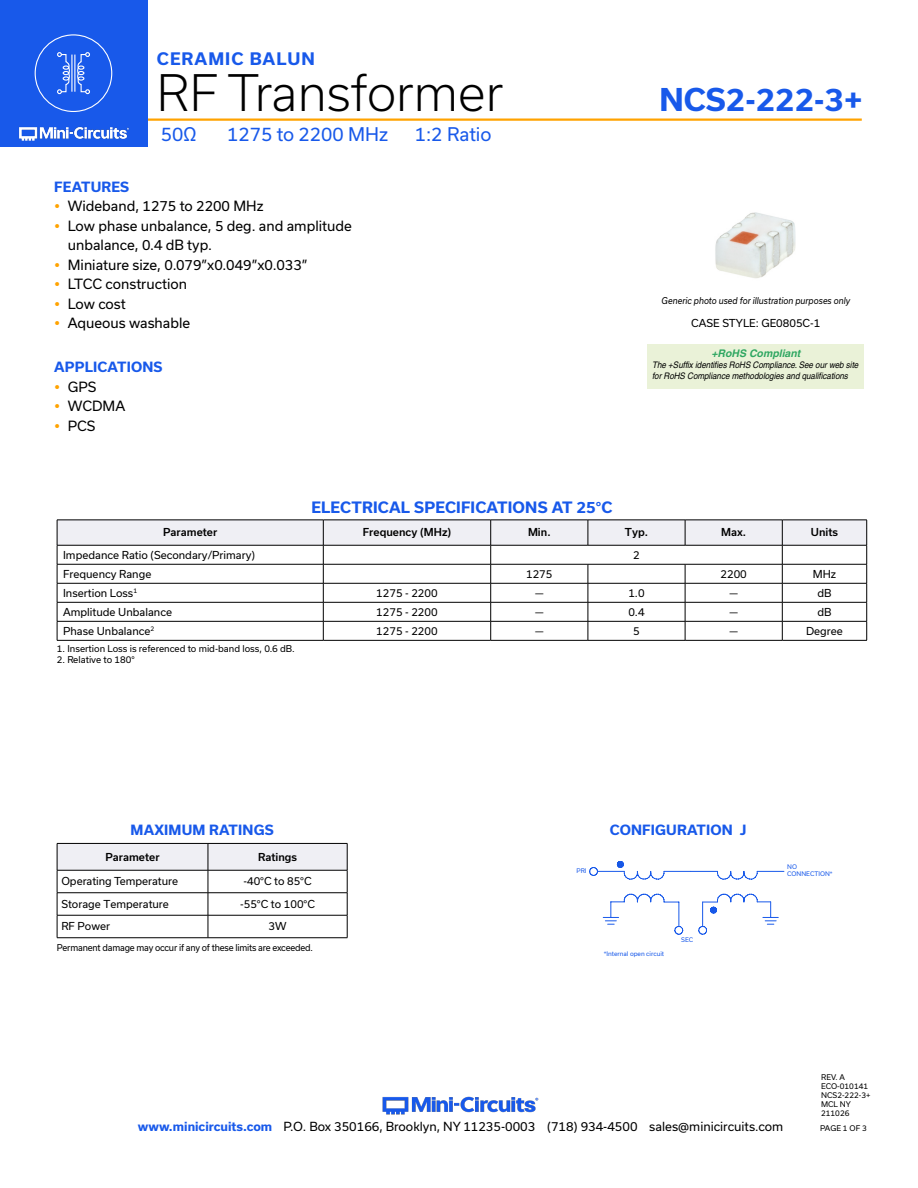
<style>
.page{position:relative;width:918px;height:1188px;background:#fff}
.page>*{position:absolute;margin:0;border:0;box-sizing:border-box;transform-origin:0 0}
.t1{font:300 48px "Usual";color:#000}
.t2{font:700 30px "Usual";color:#1859ea}
.Frequency{font:18px "Usual";color:#1859ea}
.t3{font:700 16.5px "Usual";letter-spacing:.065em;color:#1859ea}
.Blue_Headers{font:700 15px "Usual";letter-spacing:.015em;color:#1859ea}
.t4{font:13.5px/19.5px "Usual";color:#000}
.Blue_Headers-2{font:700 13.5px "Usual";letter-spacing:.015em;color:#1859ea}
.t5{font:12px "Usual";color:#000}
.Table_Body_Left_Just{font:10.5px "Usual";color:#000}
.Table_Body_Center{font:10.5px "Usual";color:#000}
.Table_Header_Center{font:500 10.5px "Usual";color:#000}
.t6{font:italic 700 10.5px "Helvetica";color:rgb(0 148 68/.8)}
.t7{font:italic 9px/10.8px "Helvetica";letter-spacing:-.005em;color:#000;scale:.9 1}
.Notes{font:9px "Usual";color:#000}
.Notes-2{font:9px "Usual";letter-spacing:-.02em;color:#000;scale:.95 1}
.t8{font:italic 9px "Usual";color:#000;scale:.9 1}
.Revision{font:7.5px "Usual";color:#000}
.t9{font:6px/7.4px "Usual";color:#1859ea}
.s1{font-weight:700;color:#1859ea}
</style>
<div class="page">
<hr style="left:129px;top:118px;width:733px;height:3px;background:#ffa300">
<div style="left:0;top:0;width:147px;height:147px;background:#1859ea"></div>
<hr style="left:917px;top:0;width:1px;height:147px;background:#1859ea">
<img style="left:19px;top:126px;width:110px;height:15px">
<img style="left:382px;top:1096px;width:157px;height:19px">
<div style="left:35px;top:34px;width:77px;height:78px;border:1px solid #fff;border-radius:50%"></div>
<svg style="left:57px;top:52px;width:13px;height:42px"></svg>
<svg style="left:77px;top:52px;width:13px;height:42px"></svg>
<hr style="left:71px;top:55px;width:1px;height:37px;background:#fff">
<hr style="left:74px;top:55px;width:1px;height:37px;background:#fff">
<svg style="left:57px;top:843px;width:291px;height:95px"></svg>
<hr style="left:57px;top:937px;width:151px;height:1px;background:#000">
<hr style="left:208px;top:937px;width:139px;height:1px;background:#000">
<div style="left:648px;top:344px;width:216px;height:45px;background:#eaf2d8"></div>
<svg style="left:57px;top:520px;width:810px;height:120px"></svg>
<hr style="left:491px;top:621px;width:97px;height:1px;background:#000">
<hr style="left:588px;top:621px;width:97px;height:1px;background:#000">
<hr style="left:685px;top:621px;width:97px;height:1px;background:#000">
<hr style="left:57px;top:640px;width:266px;height:1px;background:#000">
<hr style="left:323px;top:640px;width:168px;height:1px;background:#000">
<hr style="left:491px;top:640px;width:97px;height:1px;background:#000">
<hr style="left:588px;top:640px;width:97px;height:1px;background:#000">
<hr style="left:685px;top:640px;width:97px;height:1px;background:#000">
<hr style="left:782px;top:640px;width:85px;height:1px;background:#000">
<svg style="left:589px;top:861px;width:196px;height:74px"></svg>
<img style="left:715px;top:212px;width:81px;height:66px">
<p class="t3" style="left:157px;top:49px;width:160px">CERAMIC BALUN</p>
<h1 class="t1" style="left:157px;top:66px;width:348px">RF Transformer</h1>
<p class="Frequency" style="left:161px;top:124px;width:37px">50Ω</p>
<p class="Frequency" style="left:227px;top:124px;width:163px">1275 to 2200 MHz</p>
<p class="Frequency" style="left:415px;top:124px;width:78px">1:2 Ratio</p>
<p class="Blue_Headers-2" style="left:54px;top:179px;width:76px">FEATURES</p>
<p class="t4" style="left:68px;top:197px;width:197px">Wideband, 1275 to 2200 MHz</p>
<p class="t4" style="left:68px;top:216px;width:286px">Low phase unbalance, 5 deg. and amplitude unbalance, 0.4 dB typ.</p>
<p class="t4" style="left:68px;top:255px;width:241px">Miniature size, 0.079”x0.049”x0.033”</p>
<p class="t4" style="left:68px;top:275px;width:121px">LTCC construction</p>
<p class="t4" style="left:68px;top:294px;width:60px">Low cost</p>
<p class="t4" style="left:68px;top:314px;width:124px">Aqueous washable</p>
<p class="Blue_Headers-2" style="left:54px;top:360px;width:110px">APPLICATIONS</p>
<p class="t4" style="left:68px;top:377px;width:30px">GPS</p>
<p class="t4" style="left:68px;top:397px;width:59px">WCDMA</p>
<p class="t4" style="left:68px;top:416px;width:29px">PCS</p>
<p class="Blue_Headers" style="left:311px;top:499px;width:303px">ELECTRICAL SPECIFICATIONS AT 25°C</p>
<h2 class="t2" style="left:660px;top:83px;width:204px">NCS2-222-3+</h2>
<p class="t8" style="left:662px;top:295px;width:211px">Generic photo used for illustration purposes only</p>
<p class="Table_Body_Left_Just" style="left:691px;top:317px;width:131px">CASE STYLE: GE0805C-1</p>
<p class="t6" style="left:711px;top:347px;width:90px">+RoHS Compliant</p>
<p class="t7" style="left:652px;top:360px;width:231px">The +Suffix identifies RoHS Compliance. See our web site for RoHS Compliance methodologies and qualifications</p>
<p class="Table_Header_Center" style="left:163px;top:527px;width:56px">Parameter</p>
<p class="Table_Header_Center" style="left:363px;top:527px;width:90px">Frequency (MHz)</p>
<p class="Table_Header_Center" style="left:528px;top:527px;width:24px">Min.</p>
<p class="Table_Header_Center" style="left:625px;top:527px;width:25px">Typ.</p>
<p class="Table_Header_Center" style="left:721px;top:527px;width:26px">Max.</p>
<p class="Table_Header_Center" style="left:811px;top:527px;width:29px">Units</p>
<p class="Table_Body_Left_Just" style="left:63px;top:549px;width:194px">Impedance Ratio (Secondary/Primary)</p>
<p class="Table_Body_Center" style="left:633px;top:549px;width:8px">2</p>
<p class="Table_Body_Left_Just" style="left:63px;top:568px;width:90px">Frequency Range</p>
<p class="Table_Body_Center" style="left:526px;top:568px;width:28px">1275</p>
<p class="Table_Body_Center" style="left:721px;top:568px;width:28px">2200</p>
<p class="Table_Body_Center" style="left:813px;top:568px;width:25px">MHz</p>
<p class="Table_Body_Left_Just" style="left:63px;top:587px;width:76px">Insertion Loss<sup>1</sup></p>
<p class="Table_Body_Center" style="left:376px;top:587px;width:63px">1275 - 2200</p>
<p class="Table_Body_Center" style="left:535px;top:587px;width:10px">—</p>
<p class="Table_Body_Center" style="left:628px;top:587px;width:18px">1.0</p>
<p class="Table_Body_Center" style="left:729px;top:587px;width:10px">—</p>
<p class="Table_Body_Center" style="left:817px;top:587px;width:16px">dB</p>
<p class="Table_Body_Left_Just" style="left:63px;top:606px;width:110px">Amplitude Unbalance</p>
<p class="Table_Body_Center" style="left:376px;top:606px;width:63px">1275 - 2200</p>
<p class="Table_Body_Center" style="left:535px;top:606px;width:10px">—</p>
<p class="Table_Body_Center" style="left:628px;top:606px;width:18px">0.4</p>
<p class="Table_Body_Center" style="left:729px;top:606px;width:10px">—</p>
<p class="Table_Body_Center" style="left:817px;top:606px;width:16px">dB</p>
<p class="Table_Body_Left_Just" style="left:63px;top:625px;width:93px">Phase Unbalance<sup>2</sup></p>
<p class="Table_Body_Center" style="left:376px;top:625px;width:63px">1275 - 2200</p>
<p class="Table_Body_Center" style="left:535px;top:625px;width:10px">—</p>
<p class="Table_Body_Center" style="left:633px;top:625px;width:8px">5</p>
<p class="Table_Body_Center" style="left:729px;top:625px;width:10px">—</p>
<p class="Table_Body_Center" style="left:806px;top:625px;width:38px">Degree</p>
<p class="Notes" style="left:57px;top:643px;width:239px">1. Insertion Loss is referenced to mid-band loss, 0.6 dB.</p>
<p class="Notes" style="left:57px;top:654px;width:79px">2. Relative to 180°</p>
<p class="Blue_Headers-2" style="left:131px;top:823px;width:145px">MAXIMUM RATINGS</p>
<p class="Blue_Headers-2" style="left:610px;top:823px;width:138px">CONFIGURATION J</p>
<p class="Table_Header_Center" style="left:105px;top:851px;width:56px">Parameter</p>
<p class="Table_Header_Center" style="left:258px;top:851px;width:41px">Ratings</p>
<p class="Table_Body_Left_Just" style="left:61px;top:875px;width:118px">Operating Temperature</p>
<p class="Table_Body_Center" style="left:243px;top:875px;width:70px">-40°C to 85°C</p>
<p class="Table_Body_Left_Just" style="left:61px;top:898px;width:109px">Storage Temperature</p>
<p class="Table_Body_Center" style="left:240px;top:898px;width:76px">-55°C to 100°C</p>
<p class="Table_Body_Left_Just" style="left:61px;top:920px;width:50px">RF Power</p>
<p class="Table_Body_Center" style="left:269px;top:920px;width:20px">3W</p>
<p class="Notes-2" style="left:57px;top:942px;width:271px">Permanent damage may occur if any of these limits are exceeded.</p>
<p class="t9" style="left:576px;top:867px;width:12px">PRI</p>
<p class="t9" style="left:604px;top:950px;width:62px">*Internal open circuit</p>
<p class="t9" style="left:681px;top:936px;width:14px">SEC</p>
<p class="t9" style="left:787px;top:863px;width:47px">NO<br>CONNECTION*</p>
<p class="Revision" style="left:821px;top:1073px;width:25px">REV. A</p>
<p class="Revision" style="left:821px;top:1082px;width:48px">ECO-010141</p>
<p class="Revision" style="left:821px;top:1091px;width:51px">NCS2-222-3+</p>
<p class="Revision" style="left:821px;top:1100px;width:31px">MCL NY</p>
<p class="Revision" style="left:821px;top:1109px;width:30px">211026</p>
<p class="t5" style="left:138px;top:1119px;width:647px"><span class="s1">www.minicircuits.com</span> P.O. Box 350166, Brooklyn, NY 11235-0003 (718) 934-4500 sales@minicircuits.com</p>
<p class="Revision" style="left:820px;top:1124px;width:48px">PAGE 1 OF 3</p>
</div>
